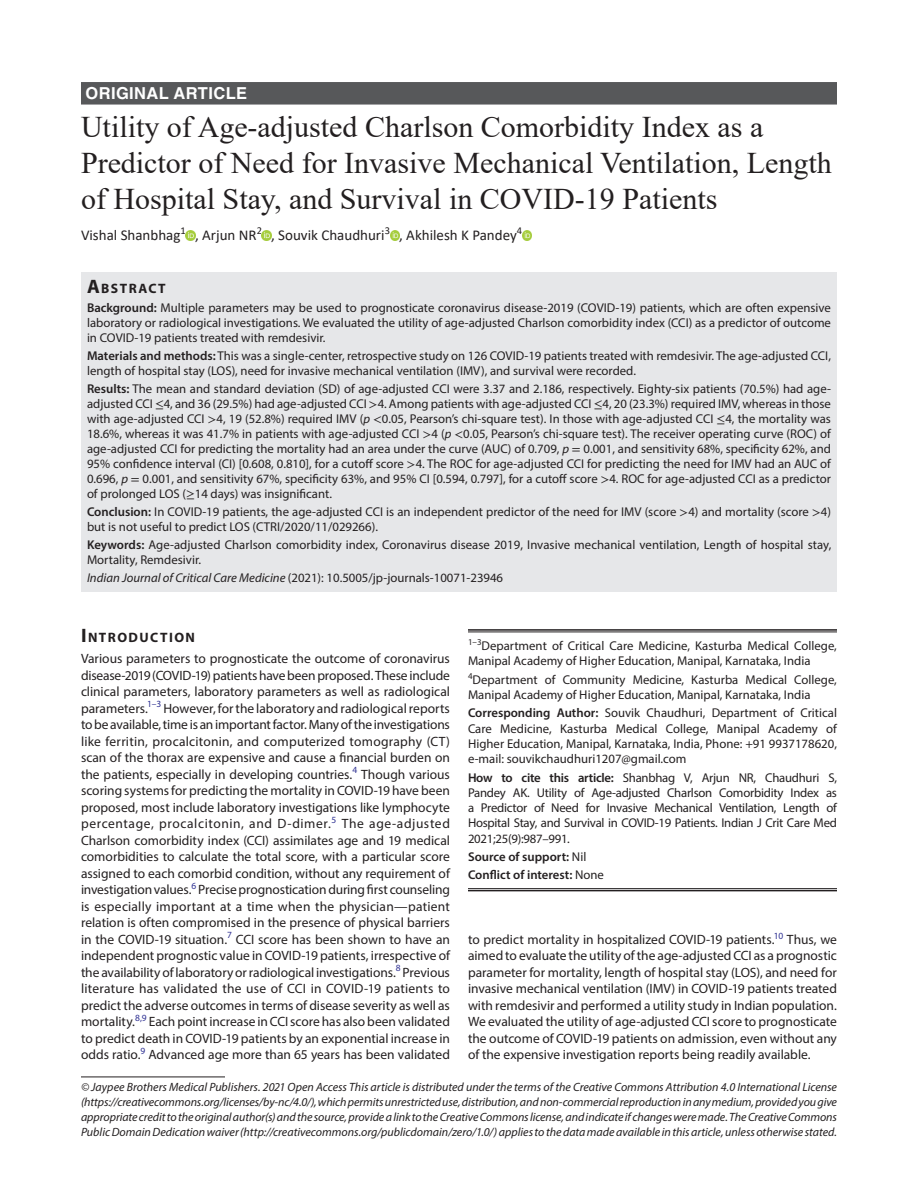
<style>
.page{position:relative;width:918px;height:1188px;background:#fff}
.page>*{position:absolute;margin:0;border:0;box-sizing:border-box;transform-origin:0 0}
.t1{font:30px/36px "Times New Roman";color:#231f20}
.IJCCM-ART{font:700 16.5px "Helvetica LT Std";letter-spacing:.025em;color:#fff}
.AuthorName{font:15px "Calibri";color:#231f20}
.Head-1-first{font:700 13.65px "Myriad Pro";letter-spacing:.105em;color:#231f20}
.AbstractTitle{font:700 13.65px "Myriad Pro";letter-spacing:.105em;color:#231f20}
.Para-NoIndent{font:13.5px/16.5px "Myriad Pro";color:#231f20;text-align:justify}
.Keywords{font:12.75px/15px "Myriad Pro";color:#231f20}
.Corollary-Para{font:12.75px/15.3px "Myriad Pro";letter-spacing:-.005em;color:#231f20;text-align:justify}
.Affiliation-first{font:12.75px/15.3px "Myriad Pro";color:#231f20}
.Affiliation{font:12.75px/15.3px "Myriad Pro";color:#231f20}
.JT_DOI{font:12.75px "Myriad Pro";color:#231f20}
.Corollary-Para-last{font:600 12.75px "Myriad Pro";color:#231f20}
.Corollary-Para-2{font:600 12.75px "Myriad Pro";color:#231f20}
.FootNote{font:italic 12px/15px "Myriad Pro";color:#231f20;text-align:justify}
.s1{font-size:19.5px}
.s2{font-weight:600}
.s3{font-family:"STIX General"}
.s4{font-style:italic}
.s5{font-weight:400}
</style>
<div class="page">
<div style="left:81px;top:82px;width:756px;height:23px;background:#57585a"></div>
<div style="left:81px;top:272px;width:756px;height:26px;background:#e6e7e9"></div>
<div style="left:81px;top:297px;width:756px;height:54px;background:#e6e7e9"></div>
<div style="left:81px;top:345px;width:756px;height:39px;background:#e6e7e9"></div>
<div style="left:81px;top:378px;width:756px;height:130px;background:#e6e7e9"></div>
<div style="left:81px;top:501px;width:756px;height:39px;background:#e6e7e9"></div>
<div style="left:81px;top:534px;width:756px;height:39px;background:#e6e7e9"></div>
<div style="left:81px;top:567px;width:756px;height:24px;background:#e6e7e9"></div>
<svg style="left:186px;top:231px;width:9px;height:9px"></svg>
<svg style="left:262px;top:231px;width:9px;height:9px"></svg>
<svg style="left:390px;top:231px;width:9px;height:9px"></svg>
<svg style="left:522px;top:231px;width:9px;height:9px"></svg>
<hr style="left:81px;top:1077px;width:144px;height:1px;background:#231f20">
<hr style="left:468px;top:629px;width:369px;height:2px;background:#231f20">
<hr style="left:468px;top:632px;width:369px;height:1px;background:#231f20">
<hr style="left:468px;top:888px;width:369px;height:1px;background:#231f20">
<hr style="left:468px;top:890px;width:369px;height:1px;background:#231f20">
<p class="IJCCM-ART" style="left:86px;top:83px;width:163px">ORIGINAL ARTICLE</p>
<p class="t1" style="left:81px;top:108px;width:752px">Utility of Age-adjusted Charlson Comorbidity Index as a<br>Predictor of Need for Invasive Mechanical Ventilation, Length of Hospital Stay, and Survival in COVID-19 Patients</p>
<p class="AuthorName" style="left:81px;top:225px;width:443px">Vishal Shanbhag<sup>1</sup> , Arjun NR<sup>2</sup> , Souvik Chaudhuri<sup>3</sup> , Akhilesh K Pandey<sup>4</sup></p>
<p class="AbstractTitle" style="left:87px;top:279px;width:80px"><span class="s1">A</span>BSTRACT</p>
<p class="Keywords" style="left:87px;top:300px;width:746px;text-align:justify"><span class="s2">Background:</span> Multiple parameters may be used to prognosticate coronavirus disease-2019 (COVID-19) patients, which are often expensive laboratory or radiological investigations. We evaluated the utility of age-adjusted Charlson comorbidity index (CCI) as a predictor of outcome in COVID-19 patients treated with remdesivir.</p>
<p class="Keywords" style="left:87px;top:348px;width:746px"><span class="s2">Materials and methods:</span> This was a single-center, retrospective study on 126 COVID-19 patients treated with remdesivir. The age-adjusted CCI, length of hospital stay (LOS), need for invasive mechanical ventilation (IMV), and survival were recorded.</p>
<p class="Keywords" style="left:87px;top:381px;width:746px;text-align:justify"><span class="s2">Results:</span> The mean and standard deviation (SD) of age-adjusted CCI were 3.37 and 2.186, respectively. Eighty-six patients (70.5%) had age&shy;adjusted CCI <span class="s3">≤</span>4, and 36 (29.5%) had age-adjusted CCI <span class="s3">&gt;</span>4. Among patients with age-adjusted CCI <span class="s3">≤</span>4, 20 (23.3%) required IMV, whereas in those with age-adjusted CCI <span class="s3">&gt;</span>4, 19 (52.8%) required IMV (<span class="s4">p</span> <span class="s3">&lt;</span>0.05, Pearson’s chi-square test). In those with age-adjusted CCI <span class="s3">≤</span>4, the mortality was 18.6%, whereas it was 41.7% in patients with age-adjusted CCI <span class="s3">&gt;</span>4 (<span class="s4">p</span> <span class="s3">&lt;</span>0.05, Pearson’s chi-square test). The receiver operating curve (ROC) of age-adjusted CCI for predicting the mortality had an area under the curve (AUC) of 0.709, <span class="s4">p</span> <span class="s3">=</span> 0.001, and sensitivity 68%, specificity 62%, and 95% confidence interval (CI) [0.608, 0.810], for a cutoff score <span class="s3">&gt;</span>4. The ROC for age-adjusted CCI for predicting the need for IMV had an AUC of 0.696, <span class="s4">p</span> <span class="s3">=</span> 0.001, and sensitivity 67%, specificity 63%, and 95% CI [0.594, 0.797], for a cutoff score <span class="s3">&gt;</span>4. ROC for age-adjusted CCI as a predictor of prolonged LOS (<span class="s3">≥</span>14 days) was insignificant.</p>
<p class="Keywords" style="left:87px;top:504px;width:746px"><span class="s2">Conclusion:</span> In COVID-19 patients, the age-adjusted CCI is an independent predictor of the need for IMV (score <span class="s3">&gt;</span>4) and mortality (score <span class="s3">&gt;</span>4) but is not useful to predict LOS (CTRI/2020/11/029266).</p>
<p class="Keywords" style="left:87px;top:537px;width:746px"><span class="s2">Keywords:</span> Age-adjusted Charlson comorbidity index, Coronavirus disease 2019, Invasive mechanical ventilation, Length of hospital stay,<br>Mortality, Remdesivir.</p>
<p class="JT_DOI" style="left:87px;top:570px;width:418px"><span class="s4">Indian Journal of Critical Care Medicine</span> (2021): 10.5005/jp-journals-10071-23946</p>
<p class="Head-1-first" style="left:81px;top:629px;width:116px"><span class="s1">I</span>NTRODUCTION</p>
<p class="Para-NoIndent" style="left:81px;top:650px;width:371px">Various parameters to prognosticate the outcome of coronavirus disease-2019 (COVID-19) patients have been proposed. These include clinical parameters, laboratory parameters as well as radiological parameters.<sup>1–3</sup> However, for the laboratory and radiological reports to be available, time is an important factor. Many of the investigations like ferritin, procalcitonin, and computerized tomography (CT) scan of the thorax are expensive and cause a financial burden on the patients, especially in developing countries.<sup>4</sup> Though various scoring systems for predicting the mortality in COVID-19 have been proposed, most include laboratory investigations like lymphocyte percentage, procalcitonin, and D-dimer.<sup>5</sup> The age-adjusted Charlson comorbidity index (CCI) assimilates age and 19 medical comorbidities to calculate the total score, with a particular score assigned to each comorbid condition, without any requirement of investigation values.<sup>6</sup> Precise prognostication during first counseling is especially important at a time when the physician—patient relation is often compromised in the presence of physical barriers in the COVID-19 situation.<sup>7</sup> CCI score has been shown to have an independent prognostic value in COVID-19 patients, irrespective of the availability of laboratory or radiological investigations.<sup>8</sup> Previous literature has validated the use of CCI in COVID-19 patients to predict the adverse outcomes in terms of disease severity as well as mortality.<sup>8,9</sup> Each point increase in CCI score has also been validated to predict death in COVID-19 patients by an exponential increase in odds ratio.<sup>9</sup> Advanced age more than 65 years has been validated</p>
<p class="FootNote" style="left:81px;top:1079px;width:758px">© Jaypee Brothers Medical Publishers. 2021 Open Access This article is distributed under the terms of the Creative Commons Attribution 4.0 International License (https://creativecommons.org/licenses/by-nc/4.0/), which permits unrestricted use, distribution, and non-commercial reproduction in any medium, provided you give appropriate credit to the original author(s) and the source, provide a link to the Creative Commons license, and indicate if changes were made. The Creative Commons Public Domain Dedication waiver (http://creativecommons.org/publicdomain/zero/1.0/) applies to the data made available in this article, unless otherwise stated.</p>
<p class="Affiliation-first" style="left:468px;top:638px;width:370px"><sup>1–3</sup>Department of Critical Care Medicine, Kasturba Medical College,<br>Manipal Academy of Higher Education, Manipal, Karnataka, India</p>
<p class="Affiliation" style="left:468px;top:672px;width:370px"><sup>4</sup>Department of Community Medicine, Kasturba Medical College,<br>Manipal Academy of Higher Education, Manipal, Karnataka, India</p>
<p class="Corollary-Para" style="left:468px;top:705px;width:371px"><span class="s2">Corresponding Author:</span> Souvik Chaudhuri, Department of Critical Care Medicine, Kasturba Medical College, Manipal Academy of Higher Education, Manipal, Karnataka, India, Phone: +91 9937178620, e-mail: souvikchaudhuri1207@gmail.com</p>
<p class="Corollary-Para" style="left:468px;top:769px;width:371px"><span class="s2">How to cite this article:</span> Shanbhag V, Arjun NR, Chaudhuri S, Pandey AK. Utility of Age-adjusted Charlson Comorbidity Index as a Predictor of Need for Invasive Mechanical Ventilation, Length of Hospital Stay, and Survival in COVID-19 Patients. Indian J Crit Care Med 2021;25(9):987–991.</p>
<p class="Corollary-Para-2" style="left:468px;top:849px;width:120px">Source of support: <span class="s5">Nil</span></p>
<p class="Corollary-Para-last" style="left:468px;top:867px;width:137px">Conflict of interest: <span class="s5">None</span></p>
<p class="Para-NoIndent" style="left:468px;top:931px;width:371px">to predict mortality in hospitalized COVID-19 patients.<sup>10</sup> Thus, we aimed to evaluate the utility of the age-adjusted CCI as a prognostic parameter for mortality, length of hospital stay (LOS), and need for invasive mechanical ventilation (IMV) in COVID-19 patients treated with remdesivir and performed a utility study in Indian population.<br>We evaluated the utility of age-adjusted CCI score to prognosticate the outcome of COVID-19 patients on admission, even without any of the expensive investigation reports being readily available.</p>
</div>
